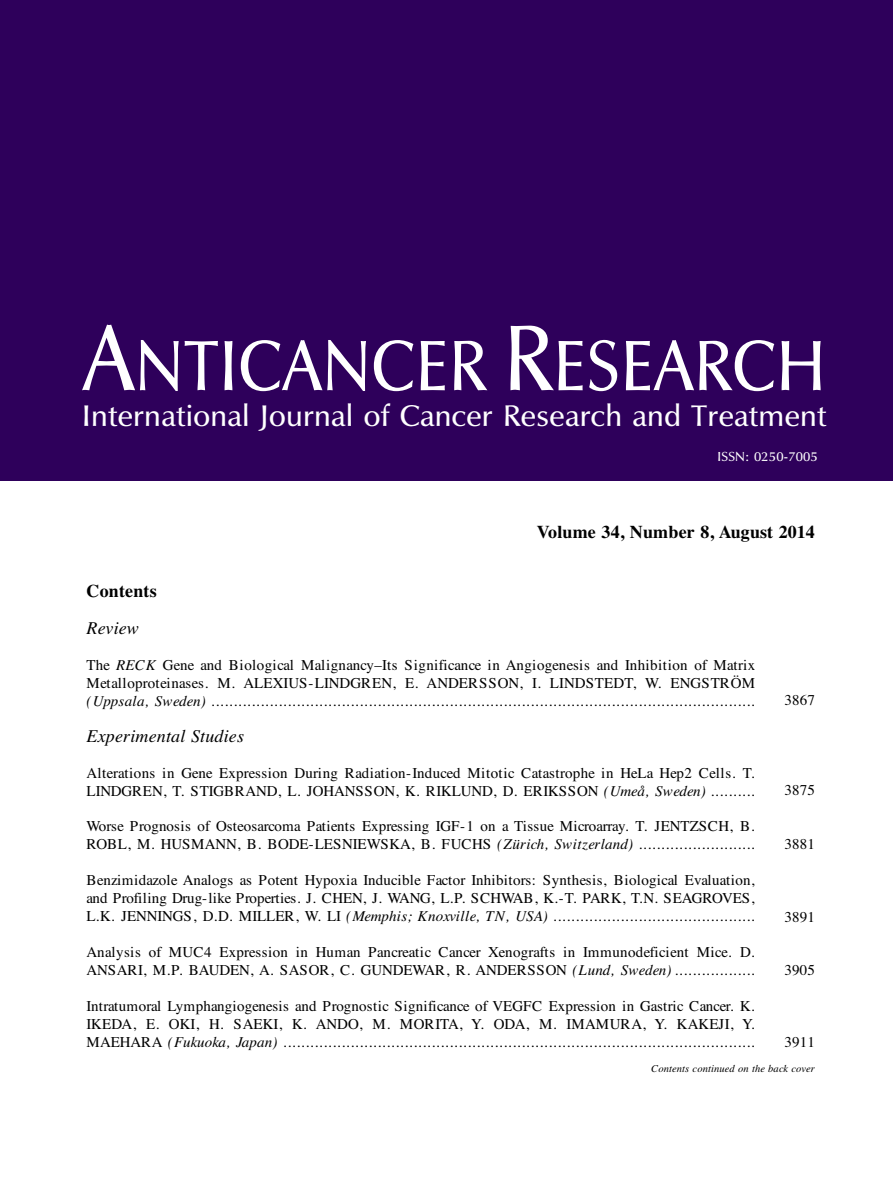
<style>
.page{position:relative;width:893px;height:1191px;background:#fff}
.page>*{position:absolute;margin:0;border:0;box-sizing:border-box;transform-origin:0 0}
.t1{font:73.5px "UB Optima";letter-spacing:.01em;color:#fff;scale:.9 1}
.t2{font:30.75px "UB Optima";letter-spacing:.01em;color:#fff}
.t3{font:700 18px "Times";letter-spacing:.01em;color:#000}
.t4{font:italic 18px "Times";letter-spacing:.01em;color:#000}
.t5{font:15px/18px "Times";letter-spacing:.01em;color:#000}
.t6{font:italic 15px "Times";letter-spacing:.01em;color:#000}
.t7{font:13.5px "UB Optima";letter-spacing:.01em;color:#fff}
.t8{font:italic 10.5px "Times";letter-spacing:.01em;color:#000}
.s1{font-size:96px}
.s2{font-style:italic}
</style>
<div class="page">
<div style="left:0;top:0;width:893px;height:480px;background:#2e005b"></div>
<h1 class="t1" style="left:83px;top:326px;width:827px"><span class="s1">A</span>NTICANCER <span class="s1">R</span>ESEARCH</h1>
<h2 class="t2" style="left:82px;top:399px;width:746px">International Journal of Cancer Research and Treatment</h2>
<p class="t7" style="left:717px;top:449px;width:102px">ISSN: 0250-7005</p>
<p class="t3" style="left:537px;top:521px;width:280px">Volume 34, Number 8, August 2014</p>
<p class="t3" style="left:87px;top:580px;width:72px">Contents</p>
<p class="t4" style="left:87px;top:617px;width:54px">Review</p>
<p class="t5" style="left:87px;top:655px;width:670px">The <span class="s2">RECK</span> Gene and Biological Malignancy–Its Significance in Angiogenesis and Inhibition of Matrix<br>Metalloproteinases. M. ALEXIUS-LINDGREN, E. ANDERSSON, I. LINDSTEDT, W. ENGSTRÖM</p>
<p class="t6" style="left:87px;top:692px;width:670px">(Uppsala, Sweden) .........................................................................................................................</p>
<p class="t4" style="left:87px;top:725px;width:159px">Experimental Studies</p>
<p class="t5" style="left:87px;top:763px;width:670px">Alterations in Gene Expression During Radiation-Induced Mitotic Catastrophe in HeLa Hep2 Cells. T.<br>LINDGREN, T. STIGBRAND, L. JOHANSSON, K. RIKLUND, D. ERIKSSON <span class="s2">(Umeå, Sweden) ..........</span></p>
<p class="t5" style="left:86px;top:817px;width:670px">Worse Prognosis of Osteosarcoma Patients Expressing IGF-1 on a Tissue Microarray. T. JENTZSCH, B.<br>ROBL, M. HUSMANN, B. BODE-LESNIEWSKA, B. FUCHS <span class="s2">(Zürich, Switzerland) ..........................</span></p>
<p class="t5" style="left:86px;top:871px;width:670px;text-align:justify">Benzimidazole Analogs as Potent Hypoxia Inducible Factor Inhibitors: Synthesis, Biological Evaluation, and Profiling Drug-like Properties. J. CHEN, J. WANG, L.P. SCHWAB, K.-T. PARK, T.N. SEAGROVES, L.K. JENNINGS, D.D. MILLER, W. LI <span class="s2">(Memphis; Knoxville, TN, USA) .............................................</span></p>
<p class="t5" style="left:86px;top:943px;width:670px">Analysis of MUC4 Expression in Human Pancreatic Cancer Xenografts in Immunodeficient Mice. D.<br>ANSARI, M.P. BAUDEN, A. SASOR, C. GUNDEWAR, R. ANDERSSON <span class="s2">(Lund, Sweden) ..................</span></p>
<p class="t5" style="left:87px;top:997px;width:670px;text-align:justify">Intratumoral Lymphangiogenesis and Prognostic Significance of VEGFC Expression in Gastric Cancer. K.<br>IKEDA, E. OKI, H. SAEKI, K. ANDO, M. MORITA, Y. ODA, M. IMAMURA, Y. KAKEJI, Y.<br>MAEHARA <span class="s2">(Fukuoka, Japan) .........................................................................................................</span></p>
<p class="t5" style="left:784px;top:690px;width:32px">3867</p>
<p class="t5" style="left:784px;top:780px;width:32px">3875</p>
<p class="t5" style="left:784px;top:834px;width:32px">3881</p>
<p class="t5" style="left:784px;top:908px;width:32px">3891</p>
<p class="t5" style="left:784px;top:960px;width:32px">3905</p>
<p class="t5" style="left:784px;top:1032px;width:32px">3911</p>
<p class="t8" style="left:651px;top:1062px;width:165px">Contents continued on the back cover</p>
</div>
